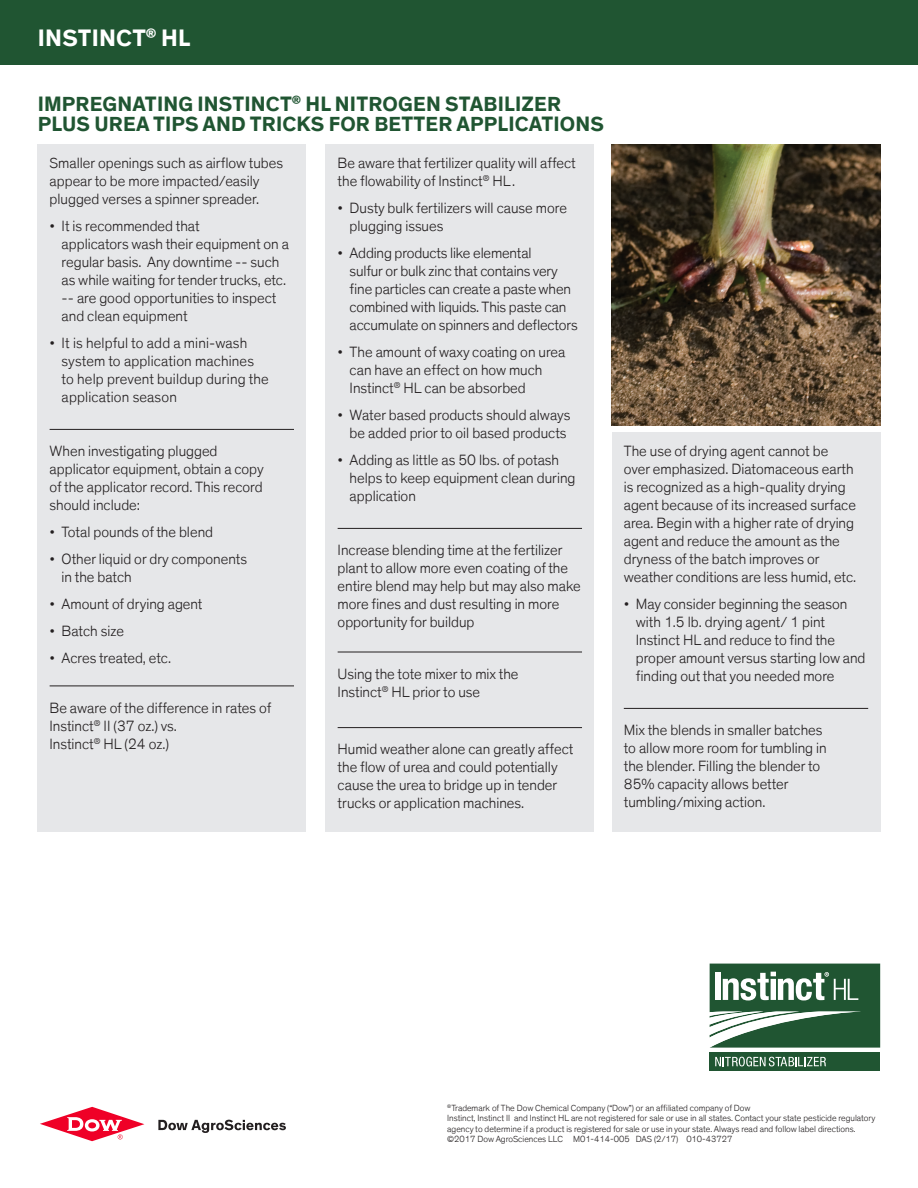
<style>
.page{position:relative;width:918px;height:1188px;background:#fff}
.page>*{position:absolute;margin:0;border:0;box-sizing:border-box;transform-origin:0 0}
.t1{font:700 24px "Dow Corporate";letter-spacing:.01em;color:#fff}
.t2{font:700 21px/19.5px "Dow Corporate";letter-spacing:.01em;color:#205532}
.t3{font:300 15px/18px "Dow Corporate";color:#231f20}
.t4{font:300 9px/10.5px "Dow Corporate";color:#231f20}
</style>
<div class="page">
<div style="left:0;top:0;width:918px;height:64px;background:#205532"></div>
<div style="left:38px;top:144px;width:268px;height:688px;background:#e6e7e9"></div>
<hr style="left:50px;top:429px;width:244px;height:1px;background:#231f20">
<hr style="left:50px;top:686px;width:244px;height:1px;background:#231f20">
<div style="left:326px;top:144px;width:268px;height:688px;background:#e6e7e9"></div>
<hr style="left:338px;top:528px;width:244px;height:1px;background:#231f20">
<hr style="left:338px;top:652px;width:244px;height:1px;background:#231f20">
<hr style="left:338px;top:727px;width:244px;height:1px;background:#231f20">
<div style="left:612px;top:432px;width:268px;height:400px;background:#e6e7e9"></div>
<hr style="left:624px;top:708px;width:244px;height:1px;background:#231f20">
<img style="left:612px;top:144px;width:268px;height:282px">
<div style="left:710px;top:1052px;width:170px;height:19px;background:#205532"></div>
<svg style="left:715px;top:1057px;width:111px;height:9px"></svg>
<svg style="left:710px;top:964px;width:170px;height:84px"></svg>
<svg style="left:40px;top:1107px;width:104px;height:34px"></svg>
<svg style="left:158px;top:1120px;width:128px;height:13px"></svg>
<p class="t1" style="left:38px;top:23px;width:154px">INSTINCT<sup>®</sup> HL</p>
<p class="t2" style="left:38px;top:95px;width:568px">IMPREGNATING INSTINCT<sup>®</sup> HL NITROGEN STABILIZER<br>PLUS UREA TIPS AND TRICKS FOR BETTER APPLICATIONS</p>
<p class="t3" style="left:50px;top:154px;width:235px">Smaller openings such as airflow tubes appear to be more impacted/easily plugged verses a spinner spreader.</p>
<p class="t3" style="left:62px;top:217px;width:229px;text-indent:-12px">• It is recommended that<br>applicators wash their equipment on a regular basis. Any downtime -- such as while waiting for tender trucks, etc. -- are good opportunities to inspect and clean equipment</p>
<p class="t3" style="left:62px;top:334px;width:209px;text-indent:-12px">• It is helpful to add a mini-wash system to application machines to help prevent buildup during the application season</p>
<p class="t3" style="left:338px;top:154px;width:240px">Be aware that fertilizer quality will affect the flowability of Instinct<sup>®</sup> HL.</p>
<p class="t3" style="left:350px;top:199px;width:219px;text-indent:-12px">• Dusty bulk fertilizers will cause more plugging issues</p>
<p class="t3" style="left:350px;top:244px;width:230px;text-indent:-12px">• Adding products like elemental<br>sulfur or bulk zinc that contains very fine particles can create a paste when combined with liquids. This paste can accumulate on spinners and deflectors</p>
<p class="t3" style="left:350px;top:343px;width:217px;text-indent:-12px">• The amount of waxy coating on urea can have an effect on how much<br>Instinct<sup>®</sup> HL can be absorbed</p>
<p class="t3" style="left:338px;top:406px;width:234px;text-align:center">• Water based products should always be added prior to oil based products</p>
<p class="t3" style="left:350px;top:451px;width:227px;text-indent:-12px">• Adding as little as 50 lbs. of potash helps to keep equipment clean during application</p>
<p class="t3" style="left:50px;top:442px;width:216px">When investigating plugged applicator equipment, obtain a copy of the applicator record. This record should include:</p>
<p class="t3" style="left:50px;top:523px;width:165px">• Total pounds of the blend</p>
<p class="t3" style="left:62px;top:550px;width:187px;text-indent:-12px">• Other liquid or dry components in the batch</p>
<p class="t3" style="left:50px;top:595px;width:154px">• Amount of drying agent</p>
<p class="t3" style="left:50px;top:622px;width:76px">• Batch size</p>
<p class="t3" style="left:50px;top:649px;width:123px">• Acres treated, etc.</p>
<p class="t3" style="left:50px;top:699px;width:223px">Be aware of the difference in rates of<br>Instinct<sup>®</sup> II (37 oz.) vs.<br>Instinct<sup>®</sup> HL (24 oz.)</p>
<p class="t3" style="left:338px;top:541px;width:245px">Increase blending time at the fertilizer plant to allow more even coating of the entire blend may help but may also make more fines and dust resulting in more opportunity for buildup</p>
<p class="t3" style="left:338px;top:665px;width:182px">Using the tote mixer to mix the<br>Instinct<sup>®</sup> HL prior to use</p>
<p class="t3" style="left:338px;top:740px;width:237px">Humid weather alone can greatly affect the flow of urea and could potentially cause the urea to bridge up in tender trucks or application machines.</p>
<p class="t3" style="left:624px;top:442px;width:234px">The use of drying agent cannot be over emphasized. Diatomaceous earth is recognized as a high-quality drying agent because of its increased surface area. Begin with a higher rate of drying agent and reduce the amount as the dryness of the batch improves or weather conditions are less humid, etc.</p>
<p class="t3" style="left:636px;top:595px;width:231px;text-indent:-12px">• May consider beginning the season with 1.5 lb. drying agent/ 1 pint Instinct HL and reduce to find the proper amount versus starting low and finding out that you needed more</p>
<p class="t3" style="left:624px;top:721px;width:204px">Mix the blends in smaller batches to allow more room for tumbling in the blender. Filling the blender to<br>85% capacity allows better tumbling/mixing action.</p>
<p class="t4" style="left:447px;top:1102px;width:305px"><sup>®</sup>Trademark of The Dow Chemical Company (“Dow”) or an affiliated company of Dow</p>
<p class="t4" style="left:447px;top:1113px;width:430px">Instinct, Instinct II and Instinct HL are not registered for sale or use in all states. Contact your state pesticide regulatory agency to determine if a product is registered for sale or use in your state. Always read and follow label directions. ©2017 Dow AgroSciences LLC M01-414-005 DAS (2/17) 010-43727</p>
</div>
